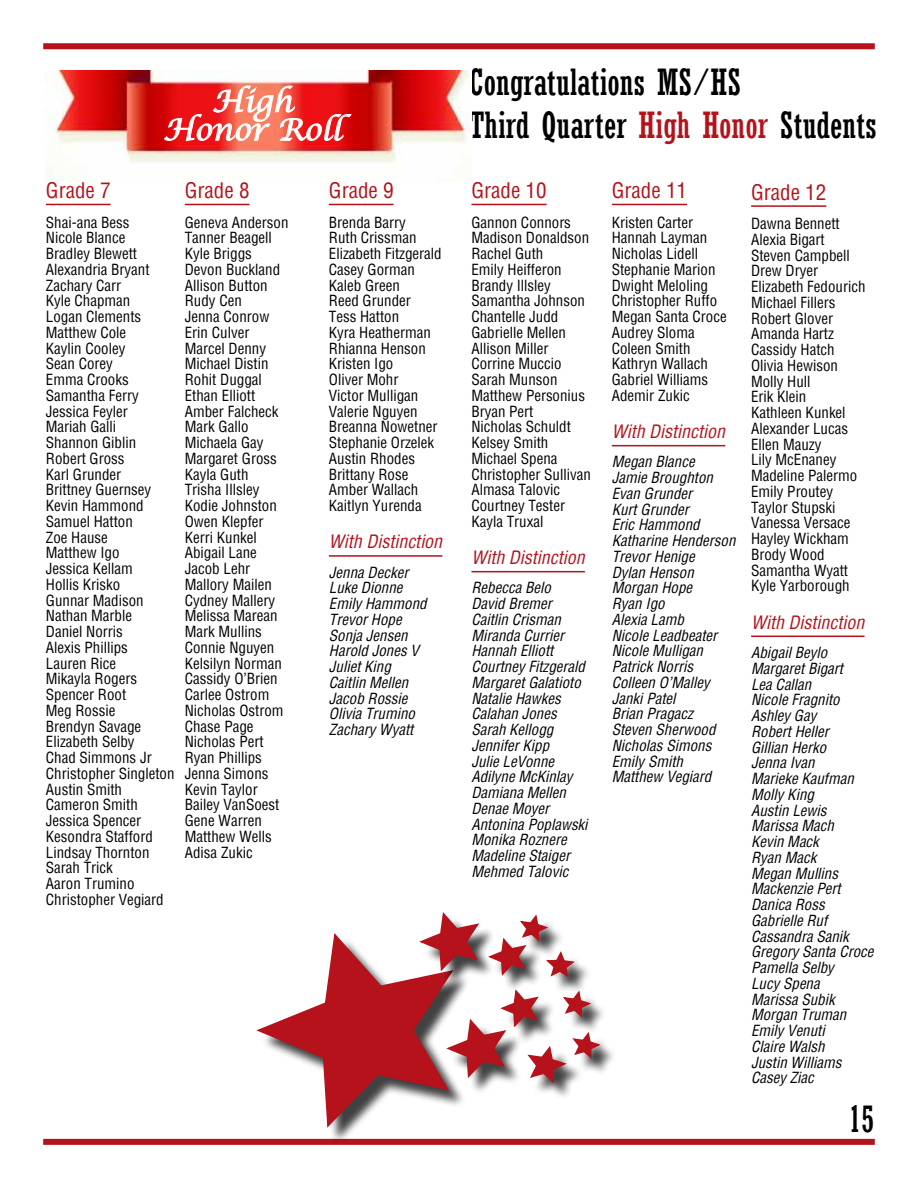
<style>
.page{position:relative;width:918px;height:1188px;background:#fff}
.page>*{position:absolute;margin:0;border:0;box-sizing:border-box;transform-origin:0 0}
.t1{font:condensed 36px/43.2px "Rockwell";color:#000}
.t2{font:italic 30px/28.5px "Lucida Calligraphy";color:#fff;text-align:center}
.t3{font:condensed 21px "Helvetica";color:#b5121b}
.t4{font:italic condensed 18px "Helvetica";color:#b5121b}
.t5{font:condensed 15px/15.8px "Helvetica";color:#000}
.t6{font:italic condensed 15px/15.8px "Helvetica";color:#000}
.s1{color:#b5121b}
</style>
<div class="page">
<div style="left:43px;top:43px;width:832px;height:6px;background:#b5121b"></div>
<div style="left:43px;top:1139px;width:832px;height:6px;background:#b5121b"></div>
<div style="left:260px;top:937px;width:211px;height:208px;background:#000;opacity:.75"></div>
<div style="left:576px;top:1036px;width:41px;height:40px;background:#000;opacity:.75"></div>
<svg style="left:256px;top:912px;width:347px;height:217px"></svg>
<img style="left:46px;top:70px;width:424px;height:94px">
<svg style="left:163px;top:85px;width:189px;height:57px;background:#ef4e48"></svg>
<hr style="left:46px;top:204px;width:65px;height:1px;background:#b5121b">
<hr style="left:185px;top:204px;width:65px;height:1px;background:#b5121b">
<hr style="left:329px;top:204px;width:65px;height:1px;background:#b5121b">
<hr style="left:329px;top:555px;width:113px;height:2px;background:#b5121b">
<hr style="left:612px;top:204px;width:75px;height:1px;background:#b5121b">
<hr style="left:612px;top:445px;width:113px;height:1px;background:#b5121b">
<hr style="left:471px;top:204px;width:76px;height:1px;background:#b5121b">
<hr style="left:471px;top:571px;width:114px;height:1px;background:#b5121b">
<hr style="left:751px;top:205px;width:75px;height:2px;background:#b5121b">
<hr style="left:751px;top:636px;width:114px;height:1px;background:#b5121b">
<h2 class="t2" style="left:163px;top:88px;width:180px">High<br>Honor Roll</h2>
<h3 class="t3" style="left:46px;top:177px;width:66px">Grade 7</h3>
<p class="t5" style="left:46px;top:214px;width:130px">Shai-ana Bess<br>Nicole Blance<br>Bradley Blewett<br>Alexandria Bryant<br>Zachary Carr<br>Kyle Chapman<br>Logan Clements<br>Matthew Cole<br>Kaylin Cooley<br>Sean Corey<br>Emma Crooks<br>Samantha Ferry<br>Jessica Feyler<br>Mariah Galli<br>Shannon Giblin<br>Robert Gross<br>Karl Grunder<br>Brittney Guernsey<br>Kevin Hammond<br>Samuel Hatton<br>Zoe Hause<br>Matthew Igo<br>Jessica Kellam<br>Hollis Krisko<br>Gunnar Madison<br>Nathan Marble<br>Daniel Norris<br>Alexis Phillips<br>Lauren Rice<br>Mikayla Rogers<br>Spencer Root<br>Meg Rossie<br>Brendyn Savage<br>Elizabeth Selby<br>Chad Simmons Jr<br>Christopher Singleton<br>Austin Smith<br>Cameron Smith<br>Jessica Spencer<br>Kesondra Stafford<br>Lindsay Thornton<br>Sarah Trick<br>Aaron Trumino<br>Christopher Vegiard</p>
<h3 class="t3" style="left:185px;top:177px;width:66px">Grade 8</h3>
<p class="t5" style="left:185px;top:214px;width:105px">Geneva Anderson<br>Tanner Beagell<br>Kyle Briggs<br>Devon Buckland<br>Allison Button<br>Rudy Cen<br>Jenna Conrow<br>Erin Culver<br>Marcel Denny<br>Michael Distin<br>Rohit Duggal<br>Ethan Elliott<br>Amber Falcheck<br>Mark Gallo<br>Michaela Gay<br>Margaret Gross<br>Kayla Guth<br>Trisha Illsley<br>Kodie Johnston<br>Owen Klepfer<br>Kerri Kunkel<br>Abigail Lane<br>Jacob Lehr<br>Mallory Mailen<br>Cydney Mallery<br>Melissa Marean<br>Mark Mullins<br>Connie Nguyen<br>Kelsilyn Norman<br>Cassidy O’Brien<br>Carlee Ostrom<br>Nicholas Ostrom<br>Chase Page<br>Nicholas Pert<br>Ryan Phillips<br>Jenna Simons<br>Kevin Taylor<br>Bailey VanSoest<br>Gene Warren<br>Matthew Wells<br>Adisa Zukic</p>
<h3 class="t3" style="left:329px;top:177px;width:66px">Grade 9</h3>
<p class="t5" style="left:329px;top:214px;width:114px">Brenda Barry<br>Ruth Crissman<br>Elizabeth Fitzgerald<br>Casey Gorman<br>Kaleb Green<br>Reed Grunder<br>Tess Hatton<br>Kyra Heatherman<br>Rhianna Henson<br>Kristen Igo<br>Oliver Mohr<br>Victor Mulligan<br>Valerie Nguyen<br>Breanna Nowetner<br>Stephanie Orzelek<br>Austin Rhodes<br>Brittany Rose<br>Amber Wallach<br>Kaitlyn Yurenda</p>
<p class="t4" style="left:329px;top:530px;width:115px">With Distinction</p>
<p class="t6" style="left:329px;top:564px;width:99px">Jenna Decker<br>Luke Dionne<br>Emily Hammond<br>Trevor Hope<br>Sonja Jensen<br>Harold Jones V<br>Juliet King<br>Caitlin Mellen<br>Jacob Rossie<br>Olivia Trumino<br>Zachary Wyatt</p>
<h1 class="t1" style="left:469px;top:61px;width:409px">Congratulations MS/HS<br>Third Quarter <span class="s1">High Honor</span> Students</h1>
<h3 class="t3" style="left:471px;top:177px;width:77px">Grade 10</h3>
<p class="t5" style="left:471px;top:214px;width:121px">Gannon Connors<br>Madison Donaldson<br>Rachel Guth<br>Emily Heifferon<br>Brandy Illsley<br>Samantha Johnson<br>Chantelle Judd<br>Gabrielle Mellen<br>Allison Miller<br>Corrine Muccio<br>Sarah Munson<br>Matthew Personius<br>Bryan Pert<br>Nicholas Schuldt<br>Kelsey Smith<br>Michael Spena<br>Christopher Sullivan<br>Almasa Talovic<br>Courtney Tester<br>Kayla Truxal</p>
<p class="t4" style="left:471px;top:546px;width:115px">With Distinction</p>
<p class="t6" style="left:471px;top:580px;width:118px">Rebecca Belo<br>David Bremer<br>Caitlin Crisman<br>Miranda Currier<br>Hannah Elliott<br>Courtney Fitzgerald<br>Margaret Galatioto<br>Natalie Hawkes<br>Calahan Jones<br>Sarah Kellogg<br>Jennifer Kipp<br>Julie LeVonne<br>Adilyne McKinlay<br>Damiana Mellen<br>Denae Moyer<br>Antonina Poplawski<br>Monika Roznere<br>Madeline Staiger<br>Mehmed Talovic</p>
<h3 class="t3" style="left:612px;top:177px;width:77px">Grade 11</h3>
<p class="t5" style="left:612px;top:214px;width:116px">Kristen Carter<br>Hannah Layman<br>Nicholas Lidell<br>Stephanie Marion<br>Dwight Meloling<br>Christopher Ruffo<br>Megan Santa Croce<br>Audrey Sloma<br>Coleen Smith<br>Kathryn Wallach<br>Gabriel Williams<br>Ademir Zukic</p>
<p class="t4" style="left:612px;top:420px;width:115px">With Distinction</p>
<p class="t6" style="left:612px;top:454px;width:125px">Megan Blance<br>Jamie Broughton<br>Evan Grunder<br>Kurt Grunder<br>Eric Hammond<br>Katharine Henderson<br>Trevor Henige<br>Dylan Henson<br>Morgan Hope<br>Ryan Igo<br>Alexia Lamb<br>Nicole Leadbeater<br>Nicole Mulligan<br>Patrick Norris<br>Colleen O’Malley<br>Janki Patel<br>Brian Pragacz<br>Steven Sherwood<br>Nicholas Simons<br>Emily Smith<br>Matthew Vegiard</p>
<h3 class="t3" style="left:751px;top:179px;width:77px">Grade 12</h3>
<p class="t5" style="left:751px;top:216px;width:116px">Dawna Bennett<br>Alexia Bigart<br>Steven Campbell<br>Drew Dryer<br>Elizabeth Fedourich<br>Michael Fillers<br>Robert Glover<br>Amanda Hartz<br>Cassidy Hatch<br>Olivia Hewison<br>Molly Hull<br>Erik Klein<br>Kathleen Kunkel<br>Alexander Lucas<br>Ellen Mauzy<br>Lily McEnaney<br>Madeline Palermo<br>Emily Proutey<br>Taylor Stupski<br>Vanessa Versace<br>Hayley Wickham<br>Brody Wood<br>Samantha Wyatt<br>Kyle Yarborough</p>
<p class="t4" style="left:751px;top:611px;width:115px">With Distinction</p>
<p class="t6" style="left:751px;top:645px;width:124px">Abigail Beylo<br>Margaret Bigart<br>Lea Callan<br>Nicole Fragnito<br>Ashley Gay<br>Robert Heller<br>Gillian Herko<br>Jenna Ivan<br>Marieke Kaufman<br>Molly King<br>Austin Lewis<br>Marissa Mach<br>Kevin Mack<br>Ryan Mack<br>Megan Mullins<br>Mackenzie Pert<br>Danica Ross<br>Gabrielle Ruf<br>Cassandra Sanik<br>Gregory Santa Croce<br>Pamella Selby<br>Lucy Spena<br>Marissa Subik<br>Morgan Truman<br>Emily Venuti<br>Claire Walsh<br>Justin Williams<br>Casey Ziac</p>
<h1 class="t1" style="left:849px;top:1098px;width:28px">15</h1>
</div>
